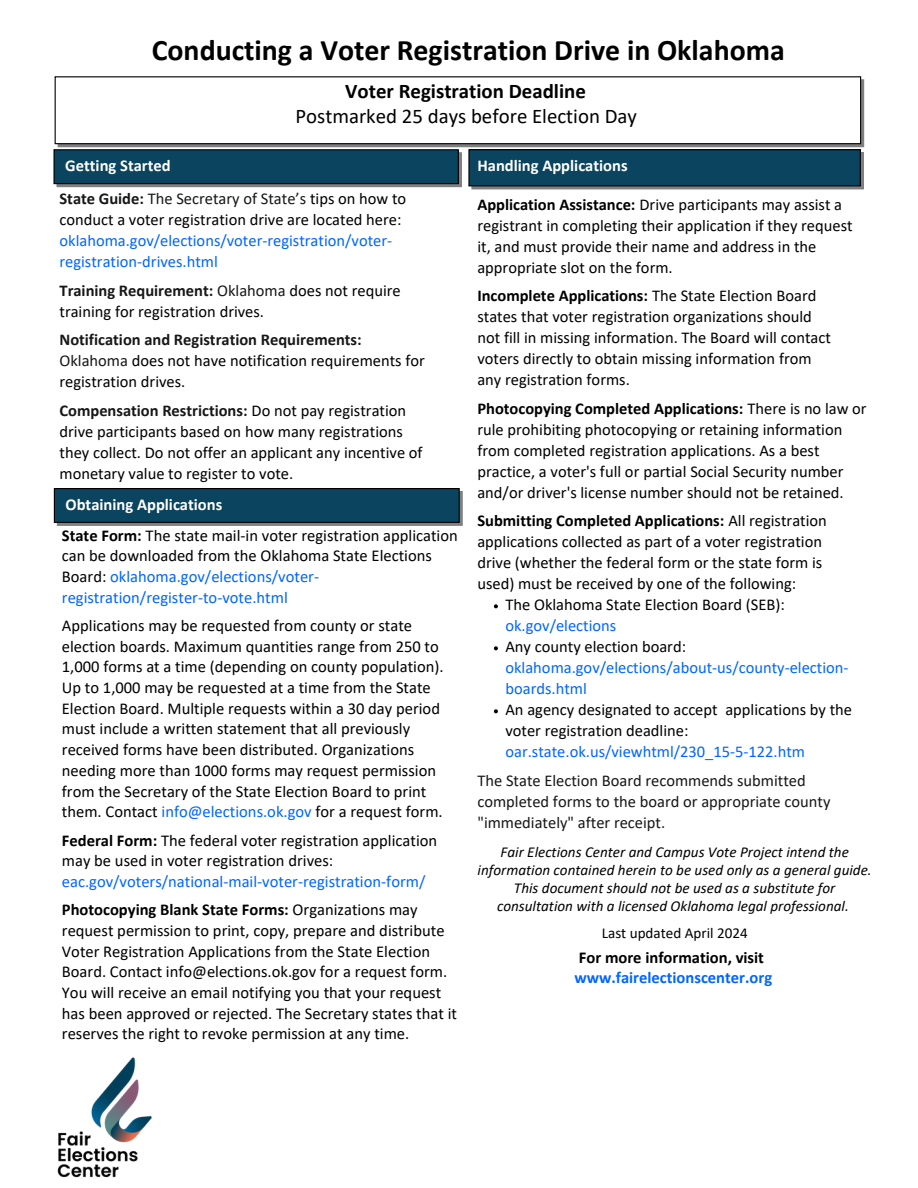
<style>
.page{position:relative;width:918px;height:1188px;background:#fff}
.page>*{position:absolute;margin:0;border:0;box-sizing:border-box;transform-origin:0 0}
.t1{font:700 29.85px "Calibri";color:#000}
.t2{font:20.85px/24.8px "Calibri";color:#000;text-align:center}
.t3{font:700 16.65px "Calibri";color:#000}
.t4{font:700 16.65px "Calibri";color:#fff}
.t5{font:16.5px/21px "Calibri";color:#000}
.t6{font:16.5px/21px "Calibri";color:#06f}
.t7{font:700 16.5px "Calibri";color:#000}
.t8{font:700 16.5px "Calibri";color:#171717}
.t9{font:16.5px/21px "Calibri";color:#171717}
.t10{font:700 16.5px "Calibri";color:#fff}
.t11{font:700 16.5px "Calibri";color:#06f}
.t12{font:italic 15.15px/18px "Calibri";color:#000;text-align:center}
.t13{font:15.15px "Calibri";color:#000}
.s1{font-weight:700}
.s2{font-weight:700;color:#171717}
.s3{color:#171717}
.s4{color:#000}
.s5{font-weight:400}
.s6{font-weight:400;color:#000}
.s7{color:#06f}
</style>
<div class="page">
<svg style="left:57px;top:491px;width:406px;height:35px"></svg>
<div style="left:54px;top:489px;width:405px;height:33px;background:#0a445e"></div>
<div style="left:54px;top:488px;width:406px;height:35px;border:1px solid #000"></div>
<svg style="left:56px;top:152px;width:406px;height:35px"></svg>
<div style="left:54px;top:150px;width:404px;height:34px;background:#0a445e"></div>
<div style="left:53px;top:149px;width:406px;height:35px;border:1px solid #000"></div>
<svg style="left:58px;top:79px;width:806px;height:68px;background:#757575"></svg>
<div style="left:55px;top:77px;width:806px;height:67px;background:#fff"></div>
<div style="left:55px;top:76px;width:806px;height:68px;border:1px solid #000"></div>
<svg style="left:471px;top:152px;width:393px;height:37px"></svg>
<div style="left:469px;top:150px;width:391px;height:36px;background:#0a445e"></div>
<div style="left:468px;top:149px;width:393px;height:37px;border:1px solid #000"></div>
<svg style="left:494px;top:604px;width:4px;height:4px"></svg>
<svg style="left:494px;top:646px;width:4px;height:4px"></svg>
<svg style="left:494px;top:709px;width:4px;height:4px"></svg>
<img style="left:57px;top:1057px;width:95px;height:120px">
<h1 class="t1" style="left:152px;top:37px;width:635px">Conducting a Voter Registration Drive in Oklahoma</h1>
<p class="t10" style="left:65px;top:158px;width:107px">Getting Started</p>
<p class="t2" style="left:295px;top:81px;width:343px"><span class="s1">Voter Registration Deadline<br></span>Postmarked 25 days before Election Day</p>
<p class="t10" style="left:477px;top:158px;width:152px">Handling Applications</p>
<p class="t6" style="left:60px;top:190px;width:348px"><span class="s2">State Guide:</span> <span class="s3">The Secretary of State’s</span> <span class="s4">tips on how to conduct a voter registration drive are located here: </span>oklahoma.gov/elections/voter-registration/voter&shy;registration-drives.html</p>
<p class="t8" style="left:60px;top:283px;width:343px">Training Requirement: <span class="s5">Oklahoma</span> <span class="s6">does not require</span></p>
<p class="t5" style="left:60px;top:302px;width:206px">training for registration drives.</p>
<p class="t8" style="left:60px;top:333px;width:304px">Notification and Registration Requirements:</p>
<p class="t5" style="left:60px;top:352px;width:367px"><span class="s3">Oklahoma</span> does not have notification requirements for</p>
<p class="t5" style="left:60px;top:373px;width:127px">registration drives.</p>
<p class="t8" style="left:60px;top:403px;width:348px">Compensation Restrictions: <span class="s6">Do not pay registration</span></p>
<p class="t5" style="left:60px;top:422px;width:345px">drive participants based on how many registrations</p>
<p class="t5" style="left:60px;top:443px;width:365px">they collect. Do not offer an applicant any incentive of</p>
<h3 class="t5" style="left:60px;top:464px;width:235px">monetary value to register to vote.</h3>
<p class="t4" style="left:66px;top:497px;width:158px">Obtaining Applications</p>
<h3 class="t5" style="left:62px;top:526px;width:397px"><span class="s1">State Form:</span> The state mail-in voter registration application can be downloaded from the Oklahoma State Elections Board: <span class="s7">oklahoma.gov/elections/voter&shy;registration/register-to-vote.html</span></h3>
<h2 class="t5" style="left:62px;top:616px;width:352px">Applications may be requested from county or state</h2>
<h3 class="t5" style="left:62px;top:637px;width:379px">election boards. Maximum quantities range from 250 to</h3>
<p class="t5" style="left:62px;top:658px;width:383px">1,000 forms at a time (depending on county population).</p>
<p class="t5" style="left:62px;top:678px;width:370px">Up to 1,000 may be requested at a time from the State</p>
<p class="t5" style="left:62px;top:699px;width:380px">Election Board. Multiple requests within a 30 day period</p>
<p class="t5" style="left:62px;top:720px;width:350px">must include a written statement that all previously</p>
<p class="t5" style="left:62px;top:741px;width:354px">received forms have been distributed. Organizations</p>
<p class="t5" style="left:62px;top:761px;width:376px">needing more than 1000 forms may request permission</p>
<p class="t5" style="left:62px;top:782px;width:366px">from the Secretary of the State Election Board to print</p>
<p class="t5" style="left:62px;top:803px;width:382px">them. Contact <span class="s7">info@elections.ok.gov</span> for a request form.</p>
<p class="t5" style="left:62px;top:831px;width:377px"><span class="s1">Federal Form:</span> The federal voter registration application may be used in voter registration drives: <span class="s7">eac.gov/voters/national-mail-voter-registration-form/</span></p>
<p class="t7" style="left:62px;top:903px;width:357px">Photocopying Blank State Forms: <span class="s5">Organizations may</span></p>
<p class="t5" style="left:62px;top:921px;width:384px">request permission to print, copy, prepare and distribute</p>
<p class="t5" style="left:62px;top:942px;width:370px">Voter Registration Applications from the State Election</p>
<p class="t5" style="left:62px;top:963px;width:387px">Board. Contact info@elections.ok.gov for a request form.</p>
<p class="t5" style="left:62px;top:983px;width:381px">You will receive an email notifying you that your request</p>
<p class="t5" style="left:62px;top:1004px;width:397px">has been approved or rejected. The Secretary states that it</p>
<p class="t5" style="left:62px;top:1025px;width:349px">reserves the right to revoke permission at any time.</p>
<p class="t5" style="left:477px;top:195px;width:377px"><span class="s1">Application Assistance:</span> Drive participants may assist a registrant in completing their application if they request it, and must provide their name and address in the appropriate slot on the form.</p>
<p class="t7" style="left:477px;top:289px;width:341px">Incomplete Applications: <span class="s5">The State Election Board</span></p>
<p class="t5" style="left:477px;top:308px;width:336px">states that voter registration organizations should</p>
<p class="t5" style="left:477px;top:329px;width:355px">not fill in missing information. The Board will contact</p>
<p class="t5" style="left:477px;top:350px;width:336px">voters directly to obtain missing information from</p>
<p class="t5" style="left:477px;top:371px;width:154px">any registration forms.</p>
<p class="t5" style="left:477px;top:399px;width:391px"><span class="s1">Photocopying Completed Applications:</span> There is no law or rule prohibiting photocopying or retaining information from completed registration applications. As a best practice, a voter's full or partial Social Security number and/or driver's license number should not be retained.</p>
<p class="t7" style="left:477px;top:514px;width:351px">Submitting Completed Applications: <span class="s5">All registration</span></p>
<p class="t5" style="left:477px;top:533px;width:346px">applications collected as part of a voter registration</p>
<p class="t5" style="left:477px;top:554px;width:346px">drive (whether the federal form or the state form is</p>
<p class="t5" style="left:477px;top:575px;width:320px">used) must be received by one of the following:</p>
<p class="t5" style="left:505px;top:596px;width:281px">The Oklahoma State Election Board (SEB): <span class="s7">ok.gov/elections</span></p>
<p class="t6" style="left:505px;top:638px;width:345px"><span class="s4">Any county election board: </span>oklahoma.gov/elections/about-us/county-election&shy;boards.html</p>
<p class="t5" style="left:505px;top:701px;width:348px">An agency designated to accept applications by the voter registration deadline: <span class="s7">oar.state.ok.us/viewhtml/230_15-5-122.htm</span></p>
<p class="t9" style="left:477px;top:771px;width:355px">The State Election Board recommends submitted completed forms to the board or appropriate county "immediately" after receipt.</p>
<p class="t12" style="left:478px;top:844px;width:396px">Fair Elections Center and Campus Vote Project intend the information contained herein to be used only as a general guide.<br>This document should not be used as a substitute for consultation with a licensed Oklahoma legal professional.</p>
<p class="t13" style="left:602px;top:926px;width:147px">Last updated April 2024</p>
<p class="t3" style="left:579px;top:951px;width:187px">For more information, visit</p>
<p class="t11" style="left:574px;top:970px;width:199px">www.fairelectionscenter.org</p>
</div>
